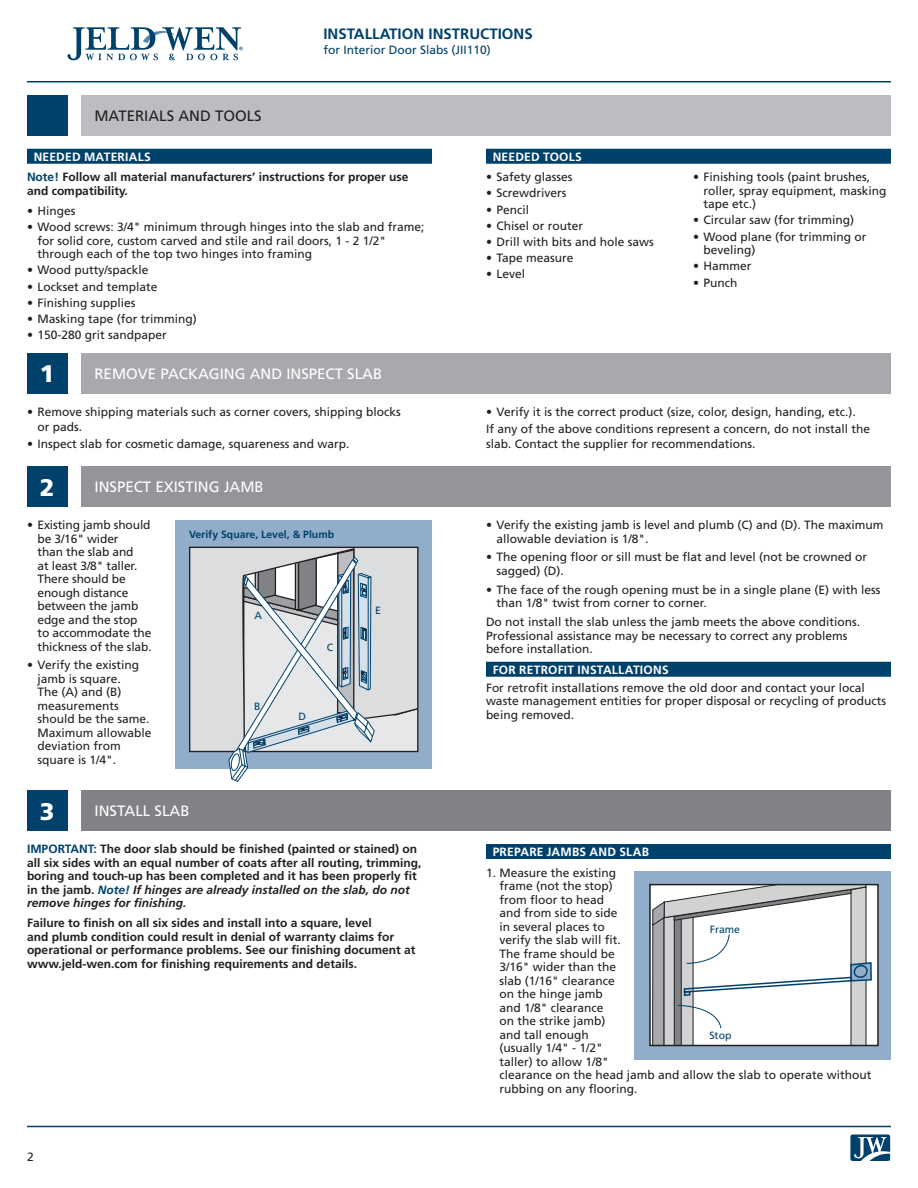
<style>
.page{position:relative;width:918px;height:1188px;background:#fff}
.page>*{position:absolute;margin:0;border:0;box-sizing:border-box;transform-origin:0 0}
._08_-_Section_Number{font:900 24px "Frutiger LT Std";color:#fff}
._07b_-_Section_Headl{font:15px "Frutiger LT Std";color:#fff}
.t1{font:700 15px "Frutiger LT Std";color:#00416b}
._07a_-_Section_Headl{font:15px "Frutiger LT Std";color:#231f20}
._06_-_Numbered_Text{font:12px/13.5px "Frutiger LT Std";color:#231f20}
._03_-_Body_text_65_b{font:700 12px/13.5px "Frutiger LT Std";color:#231f20}
._02_-_Body_text_55_r{font:12px/13.5px "Frutiger LT Std";color:#231f20}
._04-_Barred_Headings{font:700 12px "Frutiger LT Std";letter-spacing:.02em;color:#fff}
.t2{font:12px "Frutiger LT Std";color:#00416b}
._12_-_Callout_Headin{font:700 10.5px "Frutiger LT Std";color:#00416b}
.Callouts{font:10.5px "Frutiger LT Std";color:#00416b}
._10_-_Callout{font:10.5px "Frutiger LT Std";color:#00416b}
.s1{color:#00416b}
.s2{font-style:italic;color:#00416b}
.s3{font-style:italic}
</style>
<div class="page">
<hr style="left:27px;top:81px;width:864px;height:1px;background:#00416b">
<hr style="left:27px;top:1126px;width:864px;height:1px;background:#00416b">
<svg style="left:68px;top:27px;width:175px;height:33px"></svg>
<svg style="left:850px;top:1134px;width:41px;height:27px"></svg>
<div style="left:81px;top:95px;width:810px;height:41px;background:#bcbdc0"></div>
<div style="left:27px;top:95px;width:41px;height:41px;background:#00416b"></div>
<div style="left:27px;top:149px;width:405px;height:15px;background:#00416b"></div>
<div style="left:486px;top:149px;width:405px;height:15px;background:#00416b"></div>
<div style="left:81px;top:353px;width:810px;height:41px;background:#a8a9ad"></div>
<div style="left:81px;top:467px;width:810px;height:40px;background:#939598"></div>
<div style="left:27px;top:353px;width:41px;height:41px;background:#00416b"></div>
<div style="left:27px;top:467px;width:41px;height:40px;background:#00416b"></div>
<div style="left:176px;top:520px;width:256px;height:249px;background:#92adc9"></div>
<svg style="left:190px;top:547px;width:228px;height:235px;background:#c7cdd3"></svg>
<div style="left:486px;top:662px;width:405px;height:15px;background:#00416b"></div>
<div style="left:81px;top:791px;width:810px;height:40px;background:#808285"></div>
<div style="left:27px;top:791px;width:41px;height:40px;background:#00416b"></div>
<div style="left:486px;top:844px;width:405px;height:15px;background:#00416b"></div>
<div style="left:634px;top:871px;width:257px;height:189px;background:#92adc9"></div>
<div style="left:649px;top:884px;width:230px;height:162px;border:2px solid #231f20"></div>
<svg style="left:652px;top:885px;width:221px;height:161px;background:#dcdedf"></svg>
<p class="_07a_-_Section_Headl" style="left:94px;top:107px;width:169px">MATERIALS AND TOOLS</p>
<p class="t1" style="left:323px;top:25px;width:211px">INSTALLATION INSTRUCTIONS</p>
<p class="t2" style="left:323px;top:42px;width:169px">for Interior Door Slabs (JII110)</p>
<p class="_04-_Barred_Headings" style="left:34px;top:150px;width:118px">NEEDED MATERIALS</p>
<p class="_03_-_Body_text_65_b" style="left:27px;top:170px;width:383px"><span class="s1">Note!</span> Follow all material manufacturers’ instructions for proper use and compatibility.</p>
<p class="_06_-_Numbered_Text" style="left:27px;top:204px;width:50px">• Hinges</p>
<p class="_06_-_Numbered_Text" style="left:38px;top:220px;width:389px;text-indent:-10px">• Wood screws: 3/4" minimum through hinges into the slab and frame; for solid core, custom carved and stile and rail doors, 1 - 2 1/2" through each of the top two hinges into framing</p>
<p class="_06_-_Numbered_Text" style="left:27px;top:264px;width:123px">• Wood putty/spackle</p>
<p class="_06_-_Numbered_Text" style="left:27px;top:280px;width:132px">• Lockset and template</p>
<p class="_06_-_Numbered_Text" style="left:27px;top:296px;width:110px">• Finishing supplies</p>
<p class="_06_-_Numbered_Text" style="left:27px;top:312px;width:171px">• Masking tape (for trimming)</p>
<p class="_06_-_Numbered_Text" style="left:27px;top:328px;width:141px">• 150-280 grit sandpaper</p>
<p class="_08_-_Section_Number" style="left:40px;top:360px;width:16px">1</p>
<p class="_07b_-_Section_Headl" style="left:94px;top:365px;width:289px">REMOVE PACKAGING AND INSPECT SLAB</p>
<p class="_04-_Barred_Headings" style="left:493px;top:150px;width:91px">NEEDED TOOLS</p>
<p class="_06_-_Numbered_Text" style="left:486px;top:170px;width:88px">• Safety glasses</p>
<p class="_06_-_Numbered_Text" style="left:486px;top:187px;width:82px">• Screwdrivers</p>
<p class="_06_-_Numbered_Text" style="left:486px;top:203px;width:45px">• Pencil</p>
<p class="_06_-_Numbered_Text" style="left:486px;top:219px;width:99px">• Chisel or router</p>
<p class="_06_-_Numbered_Text" style="left:486px;top:235px;width:169px">• Drill with bits and hole saws</p>
<p class="_06_-_Numbered_Text" style="left:486px;top:251px;width:89px">• Tape measure</p>
<p class="_06_-_Numbered_Text" style="left:486px;top:268px;width:41px">• Level</p>
<p class="_06_-_Numbered_Text" style="left:704px;top:170px;width:184px;text-indent:-10px">• Finishing tools (paint brushes, roller, spray equipment, masking tape etc.)</p>
<p class="_06_-_Numbered_Text" style="left:693px;top:214px;width:163px">• Circular saw (for trimming)</p>
<p class="_06_-_Numbered_Text" style="left:704px;top:230px;width:164px;text-indent:-10px">• Wood plane (for trimming or beveling)</p>
<p class="_06_-_Numbered_Text" style="left:693px;top:260px;width:60px">• Hammer</p>
<p class="_06_-_Numbered_Text" style="left:693px;top:276px;width:46px">• Punch</p>
<p class="_06_-_Numbered_Text" style="left:38px;top:404px;width:365px;line-height:15px;text-indent:-10px">• Remove shipping materials such as corner covers, shipping blocks or pads.</p>
<p class="_06_-_Numbered_Text" style="left:27px;top:437px;width:324px">• Inspect slab for cosmetic damage, squareness and warp.</p>
<p class="_06_-_Numbered_Text" style="left:486px;top:405px;width:371px">• Verify it is the correct product (size, color, design, handing, etc.).</p>
<p class="_02_-_Body_text_55_r" style="left:486px;top:422px;width:386px;line-height:15px">If any of the above conditions represent a concern, do not install the slab. Contact the supplier for recommendations.</p>
<p class="_08_-_Section_Number" style="left:40px;top:473px;width:16px">2</p>
<p class="_06_-_Numbered_Text" style="left:38px;top:518px;width:116px;text-indent:-10px">• Existing jamb should be 3/16" wider<br>than the slab and<br>at least 3/8" taller.<br>There should be enough distance between the jamb edge and the stop to accommodate the thickness of the slab.</p>
<p class="_06_-_Numbered_Text" style="left:38px;top:659px;width:116px;text-indent:-10px">• Verify the existing jamb is square.<br>The (A) and (B) measurements should be the same.<br>Maximum allowable deviation from square is 1/4".</p>
<p class="_07b_-_Section_Headl" style="left:94px;top:478px;width:171px">INSPECT EXISTING JAMB</p>
<p class="_12_-_Callout_Headin" style="left:189px;top:528px;width:147px">Verify Square, Level, &amp; Plumb</p>
<p class="_06_-_Numbered_Text" style="left:496px;top:518px;width:388px;text-indent:-10px">• Verify the existing jamb is level and plumb (C) and (D). The maximum allowable deviation is 1/8".</p>
<p class="_06_-_Numbered_Text" style="left:496px;top:551px;width:372px;text-indent:-10px">• The opening floor or sill must be flat and level (not be crowned or sagged) (D).</p>
<p class="_06_-_Numbered_Text" style="left:496px;top:583px;width:386px;text-indent:-10px">• The face of the rough opening must be in a single plane (E) with less than 1/8" twist from corner to corner.</p>
<p class="_02_-_Body_text_55_r" style="left:486px;top:615px;width:376px">Do not install the slab unless the jamb meets the above conditions.<br>Professional assistance may be necessary to correct any problems before installation.</p>
<p class="_04-_Barred_Headings" style="left:493px;top:663px;width:177px">FOR RETROFIT INSTALLATIONS</p>
<p class="_02_-_Body_text_55_r" style="left:486px;top:681px;width:402px">For retrofit installations remove the old door and contact your local waste management entities for proper disposal or recycling of products being removed.</p>
<p class="_10_-_Callout" style="left:375px;top:604px;width:7px">E</p>
<p class="_10_-_Callout" style="left:254px;top:609px;width:9px">A</p>
<p class="_10_-_Callout" style="left:327px;top:641px;width:8px">C</p>
<p class="_10_-_Callout" style="left:254px;top:700px;width:8px">B</p>
<p class="_10_-_Callout" style="left:298px;top:710px;width:9px">D</p>
<p class="_08_-_Section_Number" style="left:40px;top:797px;width:16px">3</p>
<p class="_07b_-_Section_Headl" style="left:94px;top:802px;width:97px">INSTALL SLAB</p>
<p class="_03_-_Body_text_65_b" style="left:27px;top:842px;width:396px"><span class="s1">IMPORTANT:</span> The door slab should be finished (painted or stained) on all six sides with an equal number of coats after all routing, trimming, boring and touch-up has been completed and it has been properly fit in the jamb. <span class="s2">Note!</span> <span class="s3">If hinges are already installed on the slab, do not remove hinges for finishing.</span></p>
<p class="_03_-_Body_text_65_b" style="left:27px;top:916px;width:390px">Failure to finish on all six sides and install into a square, level<br>and plumb condition could result in denial of warranty claims for operational or performance problems. See our finishing document at www.jeld-wen.com for finishing requirements and details.</p>
<p class="_02_-_Body_text_55_r" style="left:27px;top:1150px;width:8px">2</p>
<p class="_04-_Barred_Headings" style="left:493px;top:845px;width:158px">PREPARE JAMBS AND SLAB</p>
<p class="_06_-_Numbered_Text" style="left:500px;top:866px;width:374px;text-indent:-14px">1. Measure the existing<br>frame (not the stop)<br>from floor to head<br>and from side to side<br>in several places to<br>verify the slab will fit.<br>The frame should be<br>3/16" wider than the<br>slab (1/16" clearance<br>on the hinge jamb<br>and 1/8" clearance<br>on the strike jamb)<br>and tall enough<br>(usually 1/4" - 1/2"<br>taller) to allow 1/8"<br>clearance on the head jamb and allow the slab to operate without rubbing on any flooring.</p>
<p class="Callouts" style="left:710px;top:923px;width:32px">Frame</p>
<p class="Callouts" style="left:709px;top:1029px;width:24px">Stop</p>
</div>
